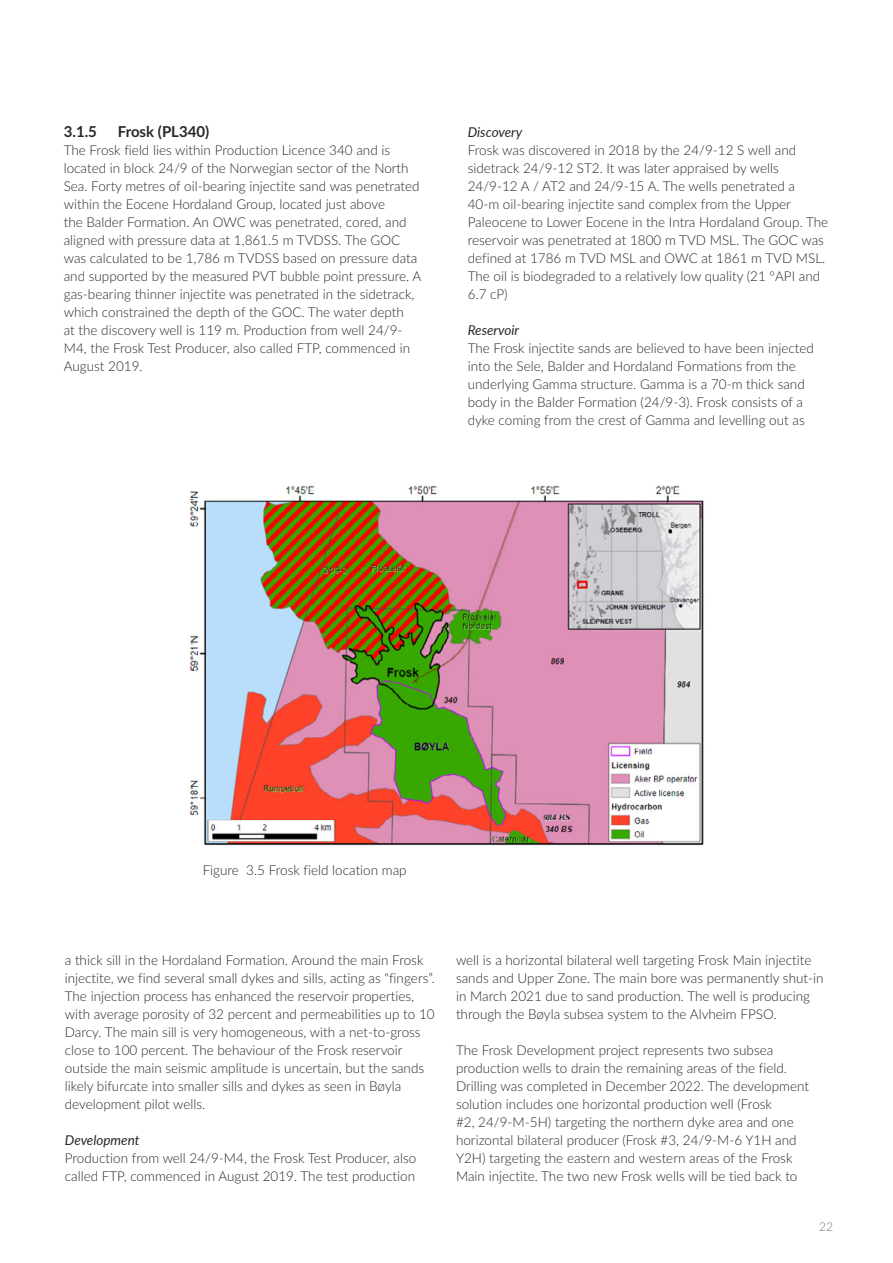
<style>
.page{position:relative;width:893px;height:1263px;background:#fff}
.page>*{position:absolute;margin:0;border:0;box-sizing:border-box;transform-origin:0 0}
.t1{font:700 15px "Lato";color:#272727}
.t2{font:300 13.5px/18px "Lato";color:#272727}
.t3{font:italic 13.5px "Lato";color:#272727}
.t4{font:300 12px "Lato";color:#727272}
</style>
<div class="page">
<img style="left:188px;top:485px;width:516px;height:361px">
<p class="t1" style="left:64px;top:121px;width:35px">3.1.5</p>
<p class="t1" style="left:118px;top:121px;width:93px">Frosk (PL340)</p>
<p class="t2" style="left:64px;top:141px;width:359px">The Frosk field lies within Production Licence 340 and is located in block 24/9 of the Norwegian sector of the North Sea. Forty metres of oil-bearing injectite sand was penetrated within the Eocene Hordaland Group, located just above<br>the Balder Formation. An OWC was penetrated, cored, and aligned with pressure data at 1,861.5 m TVDSS. The GOC was calculated to be 1,786 m TVDSS based on pressure data and supported by the measured PVT bubble point pressure. A gas-bearing thinner injectite was penetrated in the sidetrack, which constrained the depth of the GOC. The water depth<br>at the discovery well is 119 m. Production from well 24/9- M4, the Frosk Test Producer, also called FTP, commenced in August 2019.</p>
<p class="t3" style="left:468px;top:122px;width:56px">Discovery</p>
<p class="t2" style="left:468px;top:141px;width:362px">Frosk was discovered in 2018 by the 24/9-12 S well and sidetrack 24/9-12 ST2. It was later appraised by wells 24/9-12 A / AT2 and 24/9-15 A. The wells penetrated a 40-m oil-bearing injectite sand complex from the Upper Paleocene to Lower Eocene in the Intra Hordaland Group. The reservoir was penetrated at 1800 m TVD MSL. The GOC was defined at 1786 m TVD MSL and OWC at 1861 m TVD MSL.<br>The oil is biodegraded to a relatively low quality (21 ºAPI and 6.7 cP)</p>
<p class="t3" style="left:468px;top:320px;width:53px">Reservoir</p>
<p class="t2" style="left:468px;top:339px;width:348px">The Frosk injectite sands are believed to have been injected into the Sele, Balder and Hordaland Formations from the underlying Gamma structure. Gamma is a 70-m thick sand body in the Balder Formation (24/9-3). Frosk consists of a dyke coming from the crest of Gamma and levelling out as</p>
<p class="t2" style="left:203px;top:861px;width:206px">Figure 3.5 Frosk field location map</p>
<p class="t2" style="left:65px;top:951px;width:371px">a thick sill in the Hordaland Formation. Around the main Frosk injectite, we find several small dykes and sills, acting as “fingers”.<br>The injection process has enhanced the reservoir properties, with average porosity of 32 percent and permeabilities up to 10<br>Darcy. The main sill is very homogeneous, with a net-to-gross close to 100 percent. The behaviour of the Frosk reservoir outside the main seismic amplitude is uncertain, but the sands likely bifurcate into smaller sills and dykes as seen in Bøyla development pilot wells.</p>
<p class="t3" style="left:65px;top:1130px;width:76px">Development</p>
<p class="t2" style="left:65px;top:1149px;width:353px">Production from well 24/9-M4, the Frosk Test Producer, also called FTP, commenced in August 2019. The test production</p>
<p class="t2" style="left:456px;top:951px;width:369px">well is a horizontal bilateral well targeting Frosk Main injectite sands and Upper Zone. The main bore was permanently shut-in in March 2021 due to sand production. The well is producing through the Bøyla subsea system to the Alvheim FPSO.</p>
<p class="t2" style="left:456px;top:1041px;width:355px">The Frosk Development project represents two subsea production wells to drain the remaining areas of the field.<br>Drilling was completed in December 2022. The development solution includes one horizontal production well (Frosk<br>#2, 24/9-M-5H) targeting the northern dyke area and one horizontal bilateral producer (Frosk #3, 24/9-M-6 Y1H and Y2H) targeting the eastern and western areas of the Frosk Main injectite. The two new Frosk wells will be tied back to</p>
<p class="t4" style="left:819px;top:1218px;width:15px">22</p>
</div>
